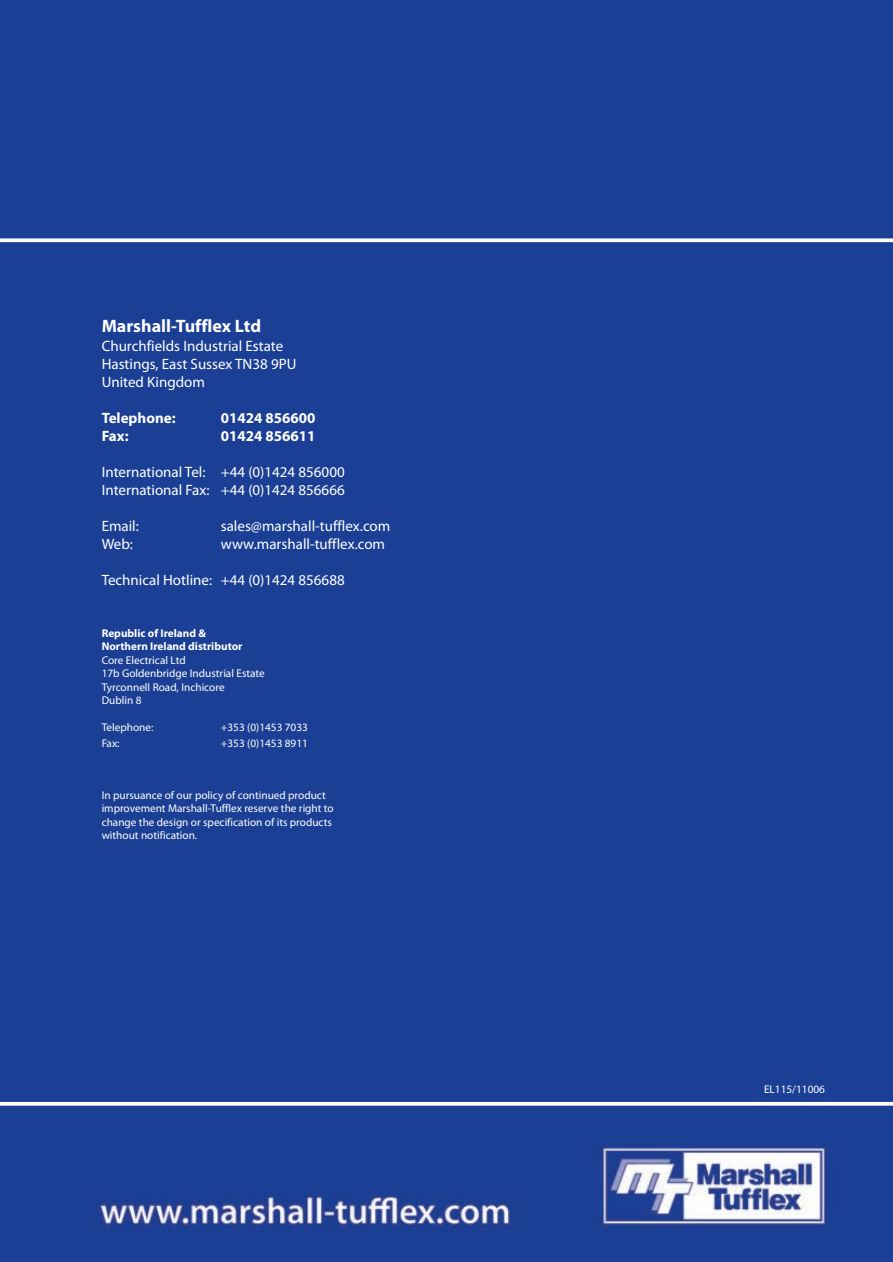
<style>
.page{position:relative;width:893px;height:1262px;background:#fff}
.page>*{position:absolute;margin:0;border:0;box-sizing:border-box;transform-origin:0 0}
.t1{font:700 18px "Myriad Pro";color:#fff}
.t2{font:15px/18px "Myriad Pro";color:#fff}
.t3{font:700 15px "Myriad Pro";color:#fff}
.t4{font:11.25px/13.5px "Myriad Pro";color:#fff}
.t5{font:700 11.25px/13.5px "Myriad Pro";color:#fff}
</style>
<div class="page">
<div style="left:0;top:0;width:892px;height:1262px;background:#1b3f94"></div>
<svg style="left:0;top:238px;width:892px;height:4px"></svg>
<svg style="left:0;top:1102px;width:892px;height:4px"></svg>
<h1 class="t1" style="left:102px;top:319px;width:161px">Marshall-Tufflex Ltd</h1>
<h2 class="t2" style="left:102px;top:338px;width:196px">Churchfields Industrial Estate<br>Hastings, East Sussex TN38 9PU<br>United Kingdom</h2>
<h2 class="t3" style="left:102px;top:413px;width:75px">Telephone:</h2>
<h2 class="t3" style="left:221px;top:413px;width:96px">01424 856600</h2>
<h2 class="t3" style="left:102px;top:431px;width:28px">Fax:</h2>
<h2 class="t3" style="left:221px;top:431px;width:96px">01424 856611</h2>
<h2 class="t2" style="left:102px;top:464px;width:244px">International Tel: +44 (0)1424 856000<br>International Fax: +44 (0)1424 856666</h2>
<h2 class="t2" style="left:102px;top:518px;width:39px">Email:</h2>
<h2 class="t2" style="left:221px;top:518px;width:171px">sales@marshall-tufflex.com</h2>
<h2 class="t2" style="left:102px;top:536px;width:33px">Web:</h2>
<h2 class="t2" style="left:221px;top:536px;width:166px">www.marshall-tufflex.com</h2>
<h2 class="t2" style="left:102px;top:572px;width:244px">Technical Hotline: +44 (0)1424 856688</h2>
<p class="t5" style="left:102px;top:627px;width:142px">Republic of Ireland &amp;<br>Northern Ireland distributor</p>
<p class="t4" style="left:102px;top:654px;width:165px">Core Electrical Ltd<br>17b Goldenbridge Industrial Estate<br>Tyrconnell Road, Inchicore<br>Dublin 8</p>
<p class="t4" style="left:102px;top:721px;width:53px">Telephone:</p>
<p class="t4" style="left:221px;top:721px;width:89px">+353 (0)1453 7033</p>
<p class="t4" style="left:102px;top:738px;width:19px">Fax:</p>
<p class="t4" style="left:221px;top:738px;width:89px">+353 (0)1453 8911</p>
<p class="t4" style="left:102px;top:789px;width:233px">In pursuance of our policy of continued product improvement Marshall-Tufflex reserve the right to change the design or specification of its products without notification.</p>
<p class="t4" style="left:764px;top:1083px;width:62px">EL115/11006</p>
</div>
